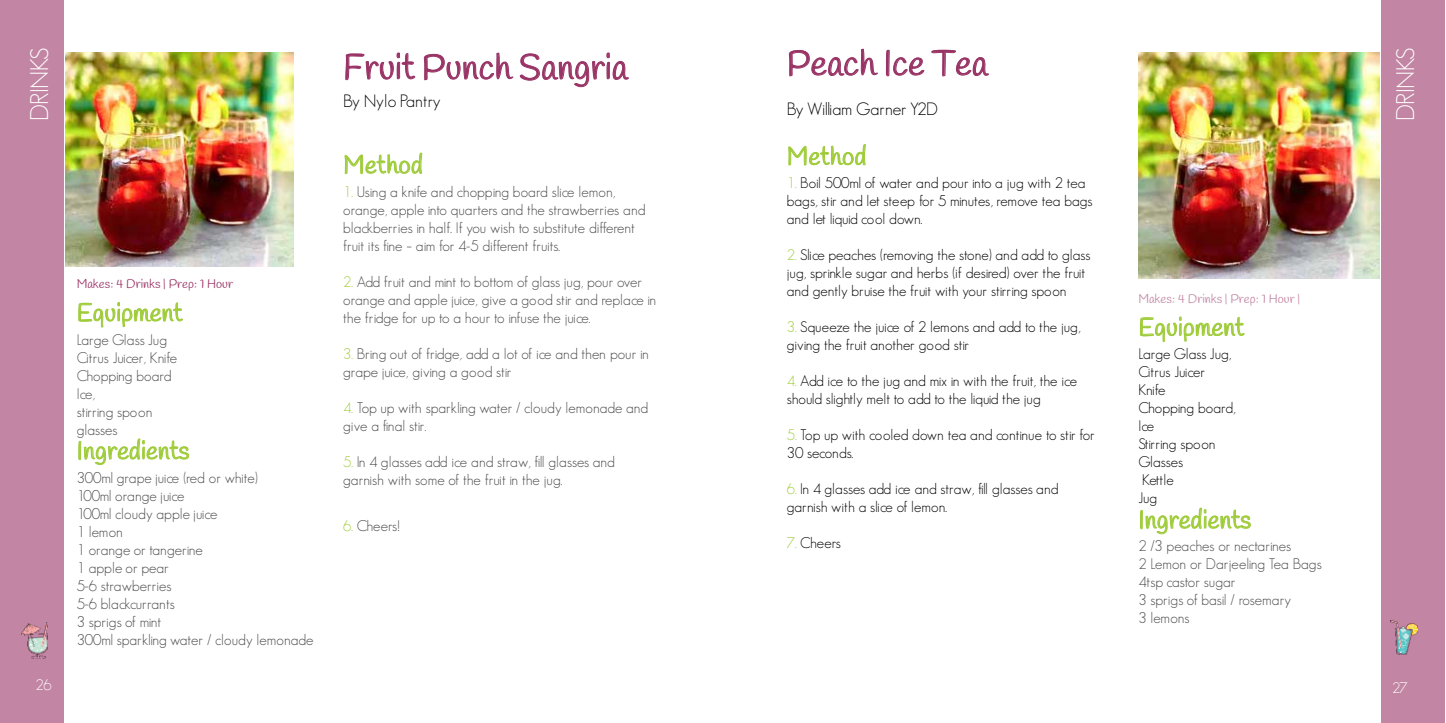
<style>
.page{position:relative;width:1446px;height:723px;background:#fff}
.page>*{position:absolute;margin:0;border:0;box-sizing:border-box;transform-origin:0 0}
.t1{font:35px "Handlee";letter-spacing:.005em;color:#936}
.t2{font:25px "Handlee";letter-spacing:.005em;color:#9fcc3a}
.t3{font:300 25px "Geosans";letter-spacing:-.05em;color:#fff}
.t4{font:300 17.5px "Geosans";letter-spacing:-.01em;color:#000}
.t5{font:300 15px/18px "Geosans";color:#49494b}
.t6{font:300 15px/18px "Geosans";color:#000}
.t7{font:300 15px "Geosans";color:#fff}
.t8{font:12.5px "Handlee";letter-spacing:.005em;color:#c285a3}
.t9{font:12.5px "Handlee";letter-spacing:.005em;color:#936}
.s1{color:#9fcc3a}
</style>
<div class="page">
<div style="left:0;top:0;width:64px;height:723px;background:#c285a3"></div>
<img style="left:21px;top:623px;width:26px;height:36px">
<svg style="left:345px;top:52px;width:71px;height:29px"></svg>
<svg style="left:423px;top:52px;width:206px;height:36px"></svg>
<svg style="left:344px;top:152px;width:79px;height:23px"></svg>
<svg style="left:78px;top:302px;width:105px;height:26px"></svg>
<svg style="left:78px;top:438px;width:111px;height:27px"></svg>
<img style="left:66px;top:52px;width:227px;height:214px">
<div style="left:1381px;top:0;width:63px;height:723px;background:#c285a3"></div>
<img style="left:1390px;top:620px;width:27px;height:35px">
<svg style="left:788px;top:48px;width:90px;height:29px"></svg>
<svg style="left:886px;top:49px;width:39px;height:28px"></svg>
<svg style="left:931px;top:49px;width:58px;height:28px"></svg>
<svg style="left:788px;top:144px;width:78px;height:22px"></svg>
<svg style="left:1140px;top:316px;width:105px;height:26px"></svg>
<svg style="left:1140px;top:507px;width:111px;height:27px"></svg>
<img style="left:1138px;top:52px;width:241px;height:226px">
<h2 class="t3" style="left:25px;top:121px;width:75px;rotate:-90deg">DRINKS</h2>
<h1 class="t1" style="left:343px;top:46px;width:286px">Fruit Punch Sangria</h1>
<p class="t4" style="left:343px;top:91px;width:99px">By Nylo Pantry</p>
<p class="t7" style="left:36px;top:676px;width:17px">26</p>
<p class="t9" style="left:77px;top:276px;width:158px">Makes: 4 Drinks | Prep: 1 Hour</p>
<h2 class="t2" style="left:77px;top:298px;width:107px">Equipment</h2>
<p class="t5" style="left:77px;top:330px;width:102px">Large Glass Jug<br>Citrus Juicer, Knife<br>Chopping board<br>Ice,<br>stirring spoon glasses</p>
<h2 class="t2" style="left:77px;top:436px;width:114px">Ingredients</h2>
<p class="t5" style="left:77px;top:468px;width:238px">300ml grape juice (red or white)<br>100ml orange juice<br>100ml cloudy apple juice<br>1 lemon<br>1 orange or tangerine<br>1 apple or pear<br>5-6 strawberries<br>5-6 blackcurrants<br>3 sprigs of mint<br>300ml sparkling water / cloudy lemonade</p>
<h2 class="t2" style="left:343px;top:150px;width:81px">Method</h2>
<p class="t5" style="left:343px;top:183px;width:304px"><span class="s1">1.</span> Using a knife and chopping board slice lemon, orange, apple into quarters and the strawberries and blackberries in half. If you wish to substitute different fruit its fine – aim for 4-5 different fruits.</p>
<p class="t5" style="left:343px;top:273px;width:315px"><span class="s1">2.</span> Add fruit and mint to bottom of glass jug, pour over orange and apple juice, give a good stir and replace in the fridge for up to a hour to infuse the juice.</p>
<p class="t5" style="left:343px;top:345px;width:307px"><span class="s1">3.</span> Bring out of fridge, add a lot of ice and then pour in grape juice, giving a good stir</p>
<p class="t5" style="left:343px;top:399px;width:307px"><span class="s1">4.</span> Top up with sparkling water / cloudy lemonade and give a final stir.</p>
<p class="t5" style="left:343px;top:453px;width:273px"><span class="s1">5.</span> In 4 glasses add ice and straw, fill glasses and garnish with some of the fruit in the jug.</p>
<p class="t5" style="left:343px;top:517px;width:59px"><span class="s1">6.</span> Cheers!</p>
<h1 class="t1" style="left:787px;top:43px;width:202px">Peach Ice Tea</h1>
<p class="t4" style="left:787px;top:99px;width:153px">By William Garner Y2D</p>
<h2 class="t2" style="left:787px;top:141px;width:81px">Method</h2>
<p class="t6" style="left:787px;top:174px;width:307px"><span class="s1">1.</span> Boil 500ml of water and pour into a jug with 2 tea bags, stir and let steep for 5 minutes, remove tea bags and let liquid cool down.</p>
<p class="t6" style="left:787px;top:246px;width:305px"><span class="s1">2.</span> Slice peaches (removing the stone) and add to glass jug, sprinkle sugar and herbs (if desired) over the fruit and gently bruise the fruit with your stirring spoon</p>
<p class="t6" style="left:787px;top:318px;width:295px"><span class="s1">3.</span> Squeeze the juice of 2 lemons and add to the jug, giving the fruit another good stir</p>
<p class="t6" style="left:787px;top:372px;width:292px"><span class="s1">4.</span> Add ice to the jug and mix in with the fruit, the ice should slightly melt to add to the liquid the jug</p>
<p class="t6" style="left:787px;top:426px;width:310px"><span class="s1">5.</span> Top up with cooled down tea and continue to stir for<br>30 seconds.</p>
<p class="t6" style="left:787px;top:480px;width:273px"><span class="s1">6.</span> In 4 glasses add ice and straw, fill glasses and garnish with a slice of lemon.</p>
<p class="t6" style="left:787px;top:534px;width:55px"><span class="s1">7.</span> Cheers</p>
<p class="t8" style="left:1138px;top:291px;width:163px">Makes: 4 Drinks | Prep: 1 Hour |</p>
<h2 class="t2" style="left:1138px;top:312px;width:107px">Equipment</h2>
<p class="t6" style="left:1138px;top:345px;width:99px">Large Glass Jug,<br>Citrus Juicer<br>Knife<br>Chopping board,<br>Ice<br>Stirring spoon<br>Glasses<br>Kettle<br>Jug</p>
<h2 class="t2" style="left:1138px;top:505px;width:114px">Ingredients</h2>
<p class="t5" style="left:1138px;top:537px;width:185px">2 /3 peaches or nectarines<br>2 Lemon or Darjeeling Tea Bags<br>4tsp castor sugar<br>3 sprigs of basil / rosemary<br>3 lemons</p>
<h2 class="t3" style="left:1391px;top:121px;width:75px;rotate:-90deg">DRINKS</h2>
<p class="t7" style="left:1392px;top:679px;width:17px">27</p>
</div>
